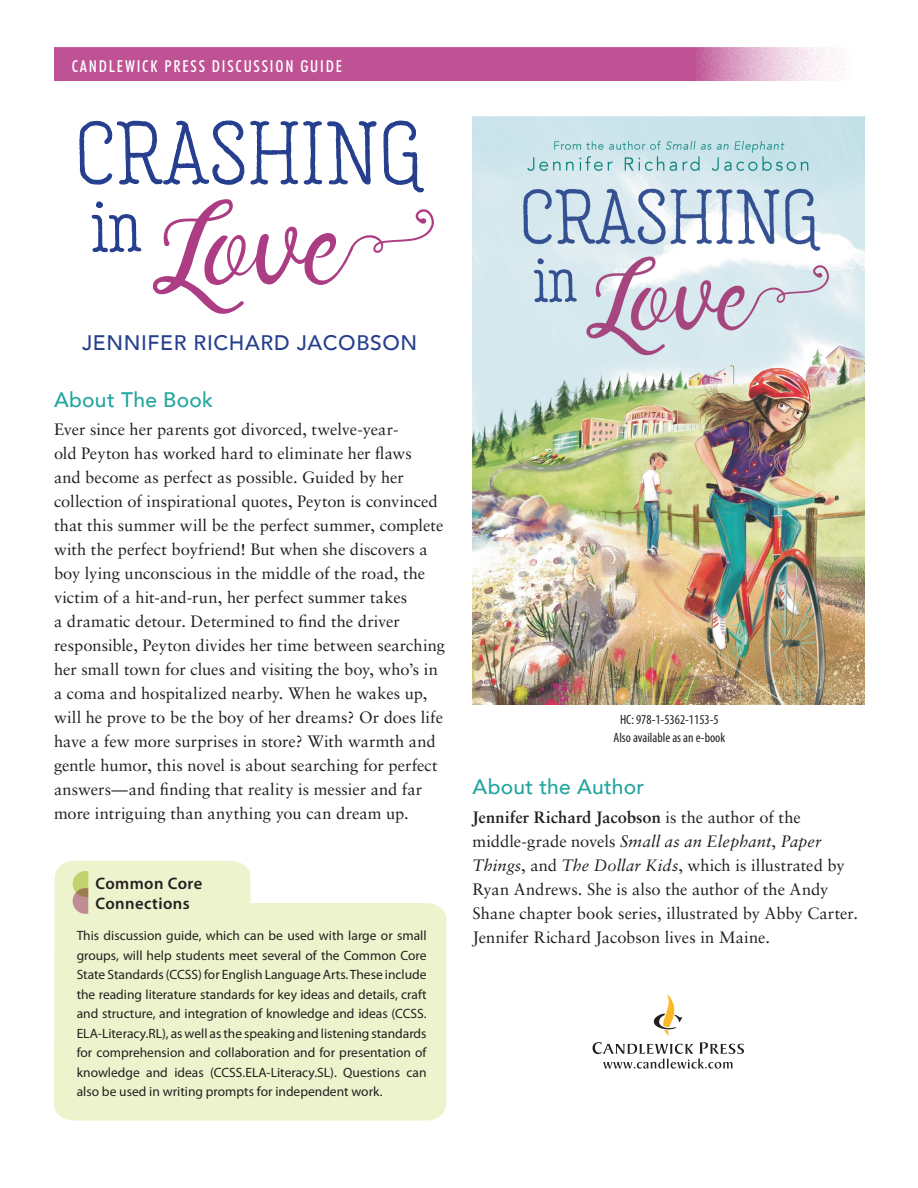
<style>
.page{position:relative;width:918px;height:1188px;background:#fff}
.page>*{position:absolute;margin:0;border:0;box-sizing:border-box;transform-origin:0 0}
.t1{font:89.25px "Garlic Salt";letter-spacing:-.01em;color:#253f8e}
.t2{font:85.65px "noelan script";color:#ac3c84}
.Head_1{font:500 21px "Avenir";letter-spacing:.01em;color:#22a59f}
.t3{font:500 21px "Avenir";letter-spacing:.03em;color:#253f8e}
.t4{font:600 16.65px/19.4px "Myriad Pro";letter-spacing:.025em;color:#231f20}
.Text{font:16.5px/24px "Sabon";color:#231f20}
.t5{font:500 condensed 16.5px "Futura BT";letter-spacing:.11em;color:#fff}
.cc_in_box{font:13.5px/19.5px "Myriad Pro";color:#231f20;text-align:justify}
.t6{font:condensed 13.5px "Myriad Pro";color:#231f20}
.s1{font-weight:700}
.s2{font-style:italic}
</style>
<div class="page">
<svg style="left:593px;top:1042px;width:151px;height:27px"></svg>
<svg style="left:653px;top:994px;width:29px;height:42px"></svg>
<svg style="left:54px;top:861px;width:392px;height:259px;background:#eef4d0"></svg>
<img style="left:473px;top:117px;width:391px;height:587px">
<svg style="left:79px;top:120px;width:297px;height:65px"></svg>
<svg style="left:383px;top:120px;width:41px;height:73px"></svg>
<svg style="left:92px;top:202px;width:50px;height:51px"></svg>
<svg style="left:54px;top:48px;width:792px;height:33px;background:#c566a0"></svg>
<svg style="left:73px;top:871px;width:15px;height:43px"></svg>
<p class="t5" style="left:72px;top:55px;width:272px">CANDLEWICK PRESS DISCUSSION GUIDE</p>
<p class="t1" style="left:74px;top:103px;width:352px">CRASHING</p>
<p class="t2" style="left:91px;top:186px;width:355px"><sup>in</sup> Love</p>
<p class="t3" style="left:82px;top:325px;width:337px">JENNIFER RICHARD JACOBSON</p>
<p class="Head_1" style="left:54px;top:381px;width:161px">About The Book</p>
<p class="Text" style="left:54px;top:417px;width:393px">Ever since her parents got divorced, twelve-year-<br>old Peyton has worked hard to eliminate her flaws<br>and become as perfect as possible. Guided by her collection of inspirational quotes, Peyton is convinced that this summer will be the perfect summer, complete with the perfect boyfriend! But when she discovers a boy lying unconscious in the middle of the road, the victim of a hit-and-run, her perfect summer takes<br>a dramatic detour. Determined to find the driver responsible, Peyton divides her time between searching her small town for clues and visiting the boy, who’s in a coma and hospitalized nearby. When he wakes up, will he prove to be the boy of her dreams? Or does life have a few more surprises in store? With warmth and gentle humor, this novel is about searching for perfect answers—and finding that reality is messier and far more intriguing than anything you can dream up.</p>
<p class="t4" style="left:96px;top:874px;width:108px">Common Core<br>Connections</p>
<p class="cc_in_box" style="left:77px;top:926px;width:351px">This discussion guide, which can be used with large or small groups, will help students meet several of the Common Core State Standards (CCSS) for English Language Arts. These include the reading literature standards for key ideas and details, craft and structure, and integration of knowledge and ideas (CCSS.<br>ELA-Literacy.RL), as well as the speaking and listening standards for comprehension and collaboration and for presentation of knowledge and ideas (CCSS.ELA-Literacy.SL). Questions can also be used in writing prompts for independent work.</p>
<p class="t6" style="left:620px;top:711px;width:100px">HC: 978-1-5362-1153-5</p>
<p class="t6" style="left:614px;top:729px;width:113px">Also available as an e-book</p>
<p class="Head_1" style="left:472px;top:769px;width:173px">About the Author</p>
<p class="Text" style="left:472px;top:805px;width:387px"><span class="s1">Jennifer Richard Jacobson</span> is the author of the middle-grade novels <span class="s2">Small as an Elephant</span>, <span class="s2">Paper Things</span>, and <span class="s2">The Dollar Kids</span>, which is illustrated by Ryan Andrews. She is also the author of the Andy Shane chapter book series, illustrated by Abby Carter.<br>Jennifer Richard Jacobson lives in Maine.</p>
</div>
